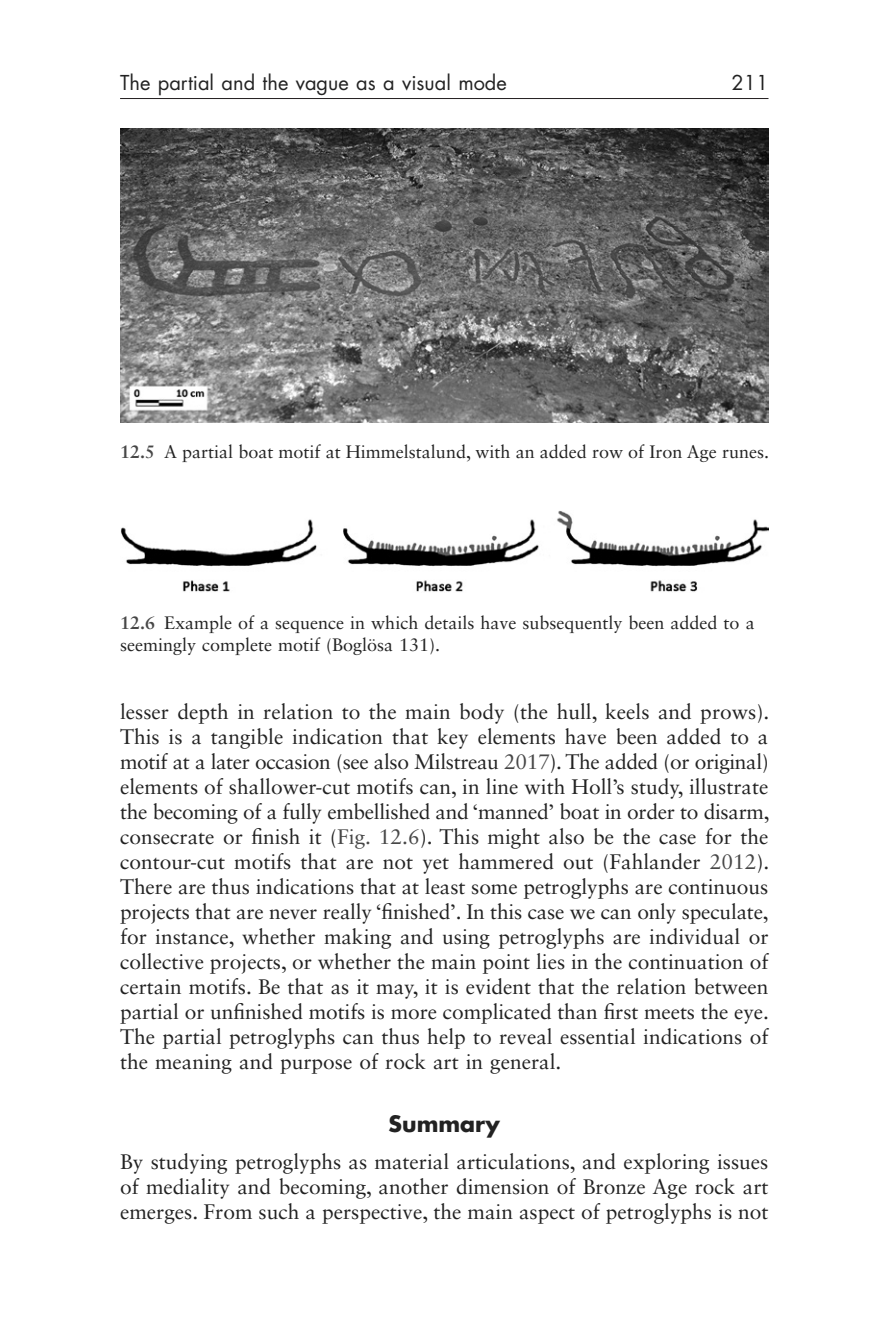
<style>
.page{position:relative;width:885px;height:1327px;background:#fff}
.page>*{position:absolute;margin:0;border:0;box-sizing:border-box;transform-origin:0 0}
.heading-1{font:700 22px "Futura Std";color:#222}
.para{font:21px/25px "Sabon LT Std";color:#222;text-align:justify}
.para-first{font:21px/25px "Sabon LT Std";color:#222;text-align:justify}
.t1{font:20px "Futura Std";color:#222}
.figure_caption-first{font:18px/22px "Sabon LT Std";color:#222}
.s1{font-weight:700;color:#474747}
.s2{color:#474747}
</style>
<div class="page">
<hr style="left:120px;top:98px;width:648px;height:1px;background:#231f20">
<img style="left:120px;top:128px;width:648px;height:294px">
<img style="left:120px;top:511px;width:648px;height:81px">
<p class="t1" style="left:120px;top:70px;width:388px">The partial and the vague as a visual mode</p>
<p class="t1" style="left:731px;top:70px;width:38px">211</p>
<p class="figure_caption-first" style="left:120px;top:441px;width:650px"><span class="s1">12.5</span> A partial boat motif at Himmelstalund, with an added row of Iron Age runes.</p>
<p class="figure_caption-first" style="left:120px;top:611px;width:636px"><span class="s1">12.6</span> Example of a sequence in which details have subsequently been added to a seemingly complete motif (Boglösa 131).</p>
<p class="para" style="left:120px;top:699px;width:651px">lesser depth in relation to the main body (the hull, keels and prows).<br>This is a tangible indication that key elements have been added to a motif at a later occasion (see also Milstreau <span class="s2">2017</span>). The added (or original) elements of shallower-cut motifs can, in line with Holl’s study, illustrate the becoming of a fully embellished and ‘manned’ boat in order to disarm, consecrate or finish it (<span class="s2">Fig. 12.6</span>). This might also be the case for the contour-cut motifs that are not yet hammered out (Fahlander <span class="s2">2012</span>).<br>There are thus indications that at least some petroglyphs are continuous projects that are never really ‘finished’. In this case we can only speculate, for instance, whether making and using petroglyphs are individual or collective projects, or whether the main point lies in the continuation of certain motifs. Be that as it may, it is evident that the relation between partial or unfinished motifs is more complicated than first meets the eye.<br>The partial petroglyphs can thus help to reveal essential indications of the meaning and purpose of rock art in general.</p>
<p class="heading-1" style="left:388px;top:1109px;width:113px">Summary</p>
<p class="para-first" style="left:120px;top:1149px;width:650px">By studying petroglyphs as material articulations, and exploring issues of mediality and becoming, another dimension of Bronze Age rock art emerges. From such a perspective, the main aspect of petroglyphs is not</p>
</div>
